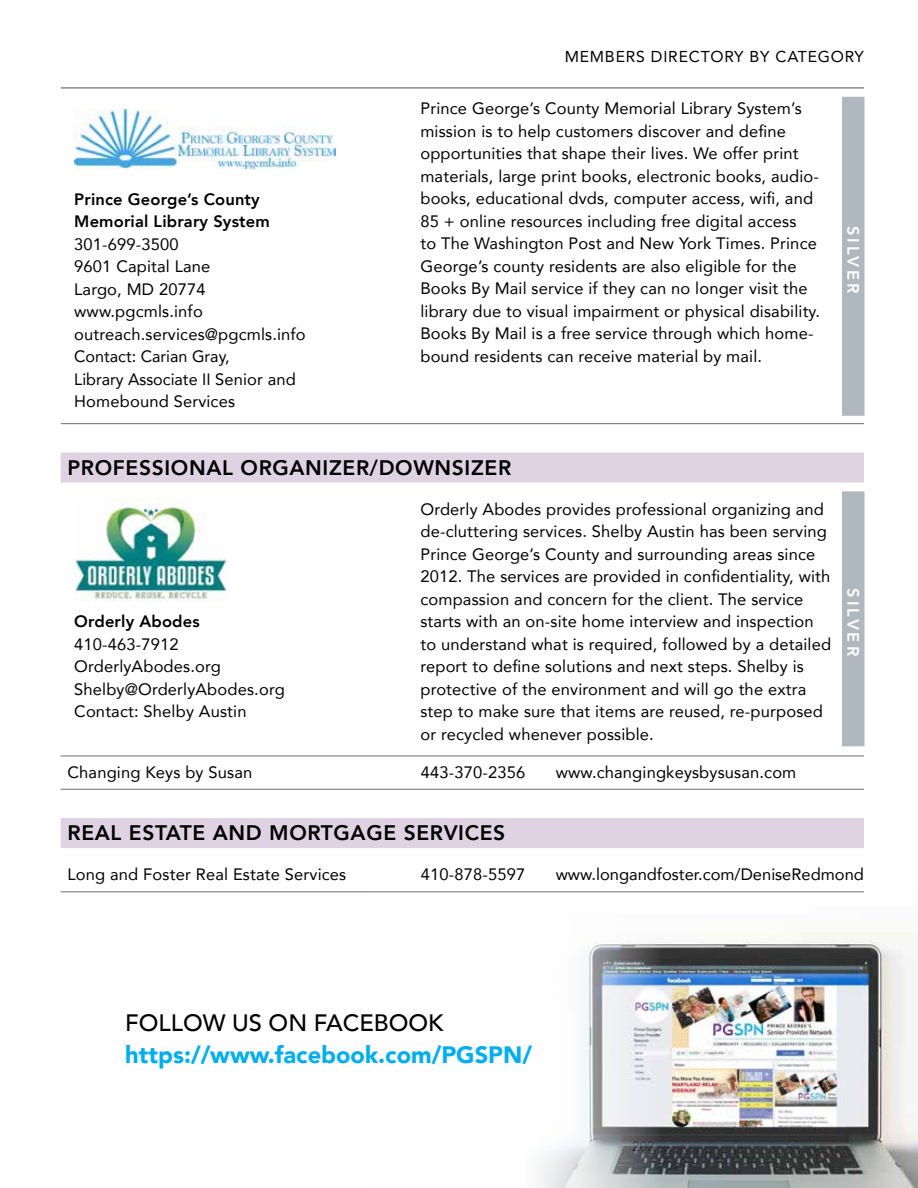
<style>
.page{position:relative;width:918px;height:1188px;background:#fff}
.page>*{position:absolute;margin:0;border:0;box-sizing:border-box;transform-origin:0 0}
.t1{font:900 23.7px "Avenir";color:#00aeef}
.t2{font:500 23.7px "Avenir";color:#000}
.t3{font:800 21px "Avenir";letter-spacing:.03em;color:#000}
.t4{font:16.5px/22.5px "Avenir";letter-spacing:.01em;color:#000}
.t5{font:800 16.5px/22.5px "Avenir";letter-spacing:.01em;color:#000}
.t6{font:800 16.5px "Avenir";letter-spacing:.18em;color:#fff}
.t7{font:15.75px "Avenir";letter-spacing:.05em;color:#000}
</style>
<div class="page">
<img style="left:370px;top:891px;width:548px;height:297px">
<hr style="left:61px;top:423px;width:803px;height:1px;background:#6d6e71">
<div style="left:61px;top:453px;width:803px;height:30px;background:#dfd2e2"></div>
<hr style="left:61px;top:756px;width:803px;height:1px;background:#6d6e71">
<hr style="left:61px;top:789px;width:803px;height:1px;background:#6d6e71">
<div style="left:61px;top:818px;width:803px;height:30px;background:#dfd2e2"></div>
<hr style="left:61px;top:892px;width:803px;height:1px;background:#6d6e71">
<img style="left:74px;top:110px;width:261px;height:59px">
<img style="left:74px;top:498px;width:154px;height:104px">
<hr style="left:61px;top:88px;width:803px;height:1px;background:#000">
<div style="left:842px;top:97px;width:23px;height:319px;background:#afb8be"></div>
<div style="left:842px;top:491px;width:23px;height:255px;background:#afb8be"></div>
<p class="t5" style="left:74px;top:188px;width:197px">Prince George’s County<br>Memorial Library System</p>
<p class="t4" style="left:74px;top:232px;width:233px">301-699-3500<br>9601 Capital Lane<br>Largo, MD 20774 www.pgcmls.info outreach.services@pgcmls.info<br>Contact: Carian Gray,<br>Library Associate II Senior and<br>Homebound Services</p>
<p class="t7" style="left:565px;top:44px;width:301px">MEMBERS DIRECTORY BY CATEGORY</p>
<p class="t4" style="left:420px;top:97px;width:401px">Prince George’s County Memorial Library System’s mission is to help customers discover and define opportunities that shape their lives. We offer print materials, large print books, electronic books, audio&shy;books, educational dvds, computer access, wifi, and 85 + online resources including free digital access<br>to The Washington Post and New York Times. Prince George’s county residents are also eligible for the Books By Mail service if they can no longer visit the library due to visual impairment or physical disability.<br>Books By Mail is a free service through which home&shy;bound residents can receive material by mail.</p>
<p class="t6" style="left:866px;top:226px;width:69px;rotate:90deg">SILVER</p>
<p class="t3" style="left:68px;top:451px;width:445px">PROFESSIONAL ORGANIZER/DOWNSIZER</p>
<p class="t5" style="left:74px;top:610px;width:127px">Orderly Abodes</p>
<p class="t4" style="left:74px;top:632px;width:212px">410-463-7912<br>OrderlyAbodes.org<br>Shelby@OrderlyAbodes.org<br>Contact: Shelby Austin</p>
<p class="t4" style="left:420px;top:497px;width:412px">Orderly Abodes provides professional organizing and de-cluttering services. Shelby Austin has been serving Prince George’s County and surrounding areas since 2012. The services are provided in confidentiality, with compassion and concern for the client. The service starts with an on-site home interview and inspection to understand what is required, followed by a detailed report to define solutions and next steps. Shelby is protective of the environment and will go the extra step to make sure that items are reused, re-purposed or recycled whenever possible.</p>
<p class="t4" style="left:68px;top:760px;width:186px">Changing Keys by Susan</p>
<p class="t4" style="left:421px;top:760px;width:106px">443-370-2356</p>
<p class="t4" style="left:556px;top:760px;width:242px">www.changingkeysbysusan.com</p>
<p class="t6" style="left:866px;top:588px;width:69px;rotate:90deg">SILVER</p>
<p class="t3" style="left:68px;top:817px;width:439px">REAL ESTATE AND MORTGAGE SERVICES</p>
<p class="t4" style="left:68px;top:863px;width:280px">Long and Foster Real Estate Services</p>
<p class="t4" style="left:421px;top:863px;width:106px">410-878-5597</p>
<p class="t4" style="left:556px;top:863px;width:310px">www.longandfoster.com/DeniseRedmond</p>
<h1 class="t2" style="left:125px;top:1003px;width:320px">FOLLOW US ON FACEBOOK</h1>
<h1 class="t1" style="left:125px;top:1034px;width:408px">https://www.facebook.com/PGSPN/</h1>
</div>
